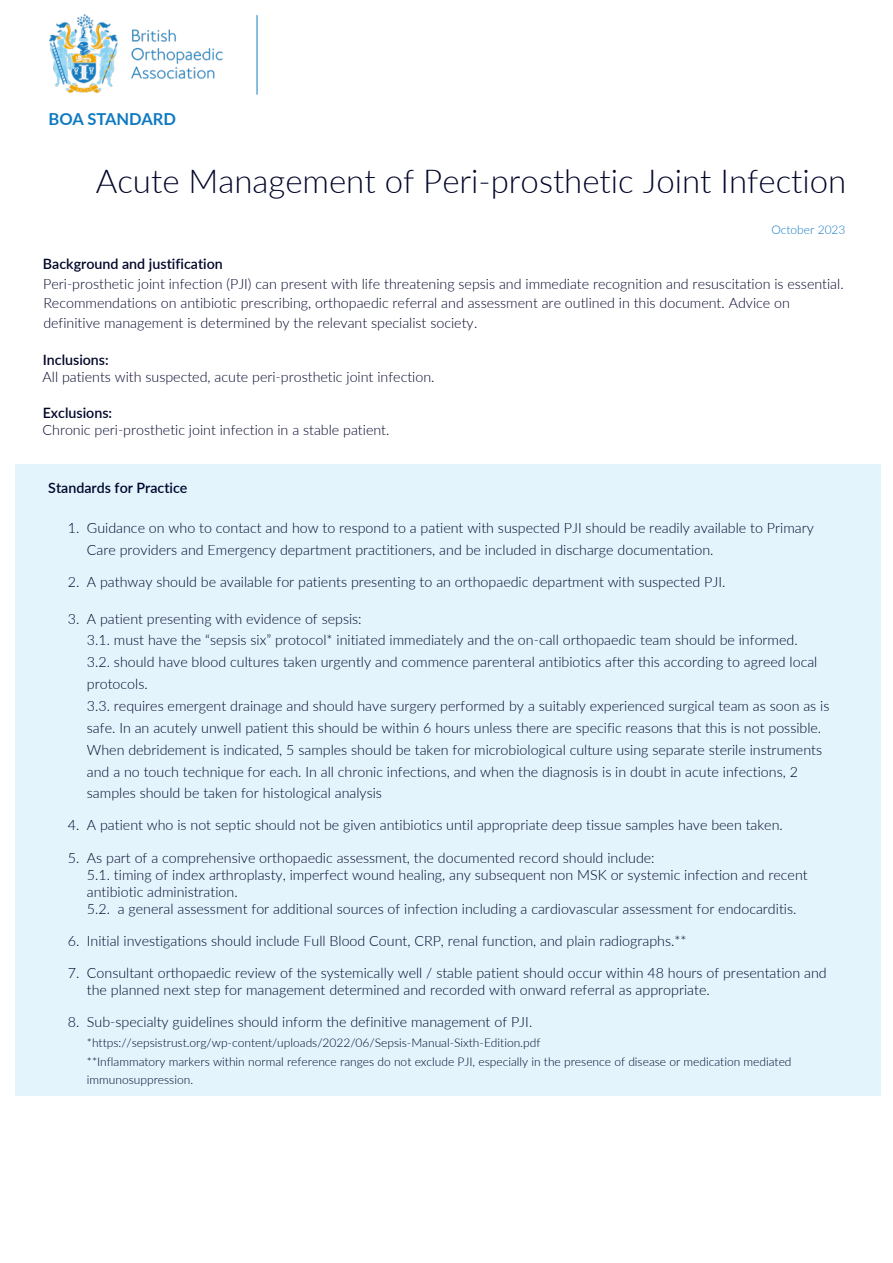
<style>
.page{position:relative;width:893px;height:1263px;background:#fff}
.page>*{position:absolute;margin:0;border:0;box-sizing:border-box;transform-origin:0 0}
.t1{font:300 33px "Lato";color:#00062a}
.t2{font:700 16.5px "Lato";color:#0f7ac2}
.t3{font:300 14.25px/21.9px "Lato";color:#00062a}
.t4{font:600 14.25px "Lato";color:#00062a}
.t5{font:300 12px/18.6px "Lato";color:#00062a}
.t6{font:300 12px "Lato";color:#0f7ac2}
</style>
<div class="page">
<div style="left:16px;top:464px;width:865px;height:632px;background:#e3f4fd"></div>
<img style="left:49px;top:14px;width:174px;height:79px">
<hr style="left:257px;top:15px;width:1px;height:80px;background:#177abf">
<p class="t2" style="left:49px;top:107px;width:129px">BOA STANDARD</p>
<h1 class="t1" style="left:96px;top:158px;width:752px">Acute Management of Peri-prosthetic Joint Infection</h1>
<p class="t6" style="left:771px;top:221px;width:76px">October 2023</p>
<p class="t4" style="left:43px;top:254px;width:181px">Background and justification</p>
<p class="t3" style="left:43px;top:273px;width:802px;line-height:19.6px">Peri-prosthetic joint infection (PJI) can present with life threatening sepsis and immediate recognition and resuscitation is essential.<br>Recommendations on antibiotic prescribing, orthopaedic referral and assessment are outlined in this document. Advice on definitive management is determined by the relevant specialist society.</p>
<p class="t4" style="left:43px;top:349px;width:68px">Inclusions:</p>
<p class="t3" style="left:43px;top:365px;width:393px">All patients with suspected, acute peri-prosthetic joint infection.</p>
<p class="t4" style="left:43px;top:403px;width:71px">Exclusions:</p>
<p class="t3" style="left:43px;top:419px;width:348px">Chronic peri-prosthetic joint infection in a stable patient.</p>
<p class="t4" style="left:48px;top:477px;width:141px">Standards for Practice</p>
<p class="t3" style="left:87px;top:516px;width:728px;text-indent:-19px">1. Guidance on who to contact and how to respond to a patient with suspected PJI should be readily available to Primary<br>Care providers and Emergency department practitioners, and be included in discharge documentation.</p>
<p class="t3" style="left:68px;top:570px;width:659px">2. A pathway should be available for patients presenting to an orthopaedic department with suspected PJI.</p>
<p class="t3" style="left:87px;top:607px;width:744px;text-indent:-19px">3. A patient presenting with evidence of sepsis:<br>3.1. must have the “sepsis six” protocol* initiated immediately and the on-call orthopaedic team should be informed.<br>3.2. should have blood cultures taken urgently and commence parenteral antibiotics after this according to agreed local protocols.<br>3.3. requires emergent drainage and should have surgery performed by a suitably experienced surgical team as soon as is safe. In an acutely unwell patient this should be within 6 hours unless there are specific reasons that this is not possible.<br>When debridement is indicated, 5 samples should be taken for microbiological culture using separate sterile instruments and a no touch technique for each. In all chronic infections, and when the diagnosis is in doubt in acute infections, 2 samples should be taken for histological analysis</p>
<p class="t3" style="left:68px;top:814px;width:716px">4. A patient who is not septic should not be given antibiotics until appropriate deep tissue samples have been taken.</p>
<p class="t3" style="left:87px;top:848px;width:722px;line-height:17.1px;text-indent:-19px">5. As part of a comprehensive orthopaedic assessment, the documented record should include:<br>5.1. timing of index arthroplasty, imperfect wound healing, any subsequent non MSK or systemic infection and recent antibiotic administration.<br>5.2. a general assessment for additional sources of infection including a cardiovascular assessment for endocarditis.</p>
<p class="t3" style="left:68px;top:929px;width:620px">6. Initial investigations should include Full Blood Count, CRP, renal function, and plain radiographs.**</p>
<p class="t3" style="left:87px;top:964px;width:741px;line-height:17.1px;text-indent:-19px">7. Consultant orthopaedic review of the systemically well / stable patient should occur within 48 hours of presentation and the planned next step for management determined and recorded with onward referral as appropriate.</p>
<p class="t3" style="left:68px;top:1011px;width:466px">8. Sub-specialty guidelines should inform the definitive management of PJI.</p>
<p class="t5" style="left:87px;top:1033px;width:706px">*https://sepsistrust.org/wp-content/uploads/2022/06/Sepsis-Manual-Sixth-Edition.pdf<br>**Inflammatory markers within normal reference ranges do not exclude PJI, especially in the presence of disease or medication mediated immunosuppression.</p>
</div>
